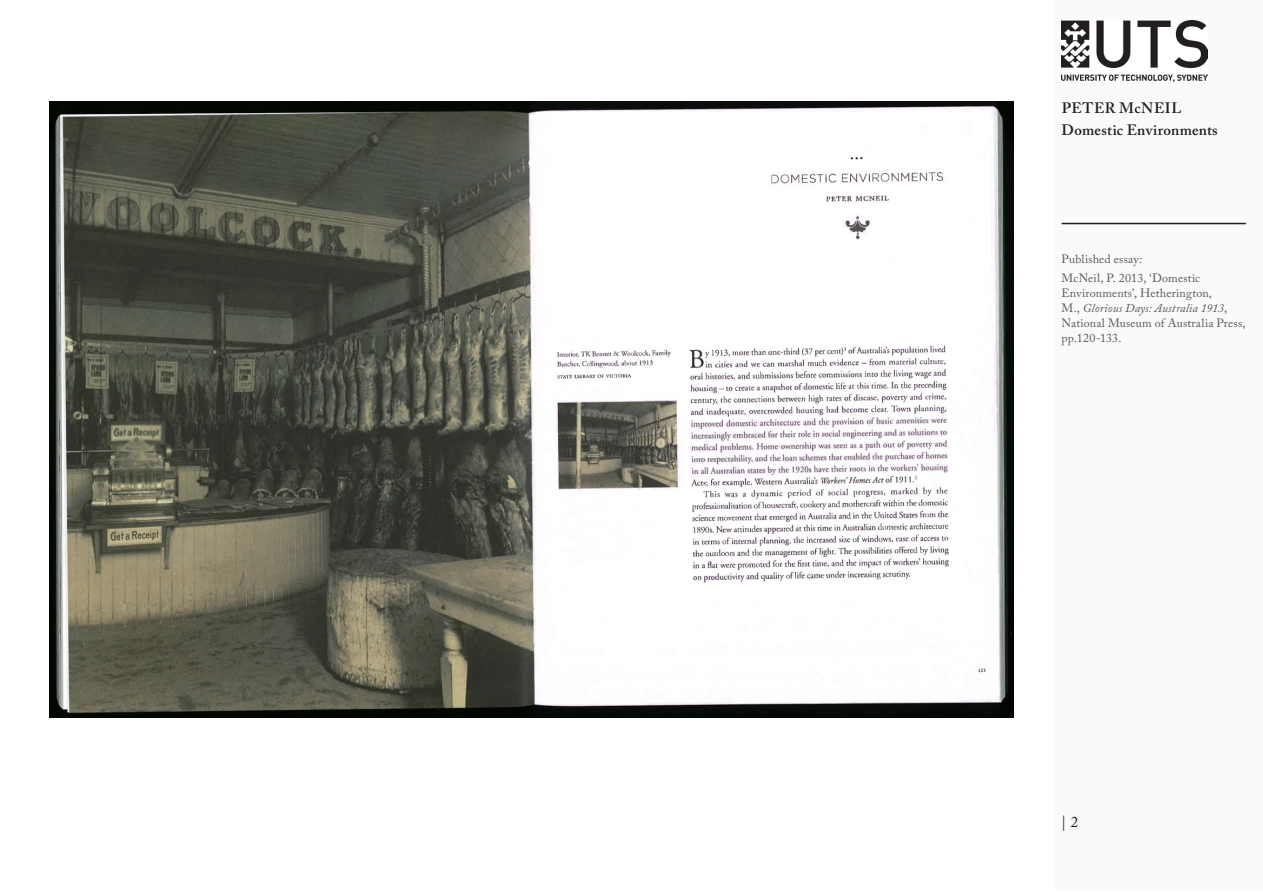
<style>
.page{position:relative;width:1263px;height:893px;background:#fff}
.page>*{position:absolute;margin:0;border:0;box-sizing:border-box;transform-origin:0 0}
.Project_details_-_ri{font:600 15px "Adobe Caslon Pro";letter-spacing:.02em;color:#231f20}
.Project_details_-_ri-2{font:600 15px "Adobe Caslon Pro";letter-spacing:.04em;color:#231f20}
.Project_details_-_ri-3{font:15px "Adobe Caslon Pro";color:#231f20}
.Captions_-_right_sid{font:12px/15px "Adobe Caslon Pro";letter-spacing:.01em;color:#57585a}
.s1{font-style:italic}
</style>
<div class="page">
<div style="left:1055px;top:0;width:208px;height:892px;background:#fafafa"></div>
<img style="left:1062px;top:20px;width:145px;height:62px">
<hr style="left:1062px;top:223px;width:184px;height:1px;background:#231f20">
<img style="left:49px;top:102px;width:965px;height:615px">
<p class="Project_details_-_ri-2" style="left:1062px;top:99px;width:121px">PETER McNEIL</p>
<p class="Project_details_-_ri" style="left:1062px;top:121px;width:158px">Domestic Environments</p>
<p class="Captions_-_right_sid" style="left:1062px;top:251px;width:82px">Published essay:</p>
<p class="Captions_-_right_sid" style="left:1062px;top:270px;width:185px">McNeil, P. 2013, ‘Domestic<br>Environments’, Hetherington,<br>M., <span class="s1">Glorious Days: Australia 1913</span>,<br>National Museum of Australia Press, pp.120-133.</p>
<p class="Project_details_-_ri-3" style="left:1061px;top:813px;width:19px">| 2</p>
</div>
